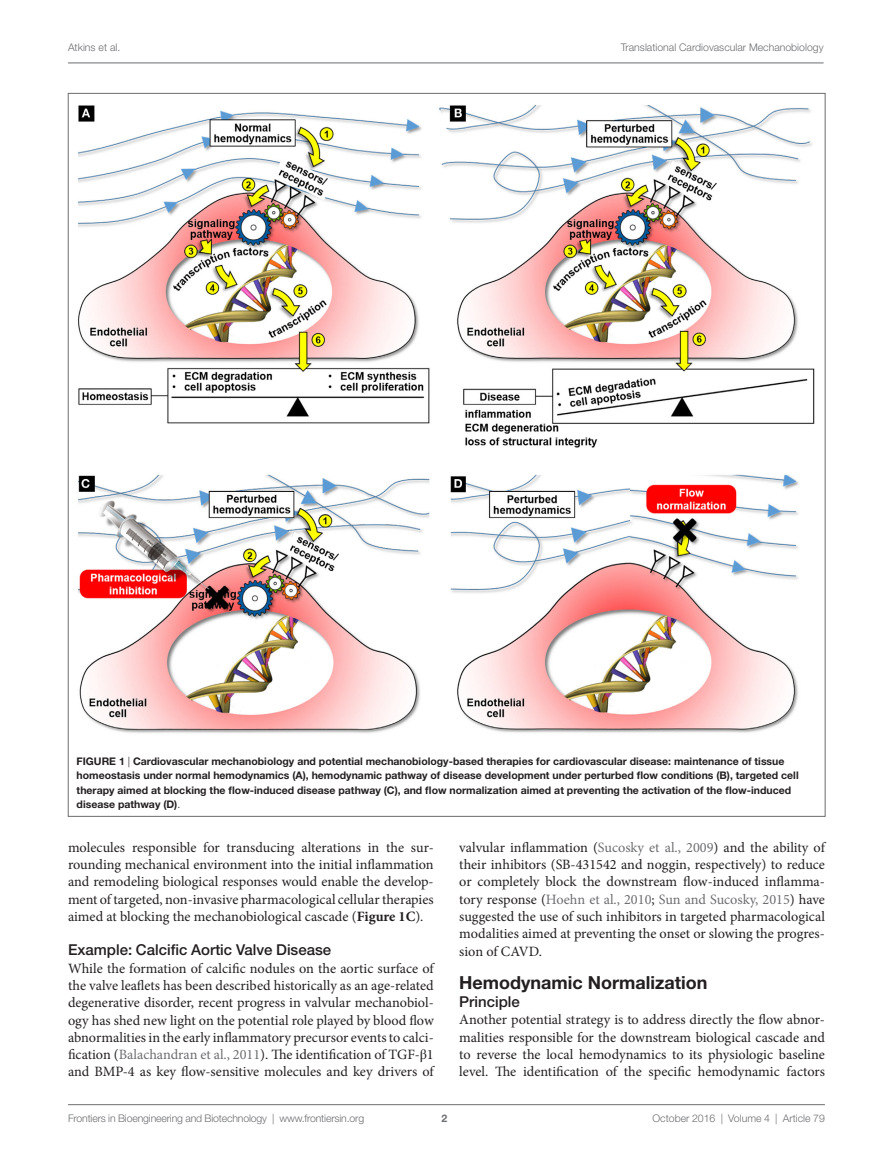
<style>
.page{position:relative;width:893px;height:1170px;background:#fff}
.page>*{position:absolute;margin:0;border:0;box-sizing:border-box;transform-origin:0 0}
.t1{font:700 18px "Helvetica Neue LT Std";color:#231f20}
.t2{font:500 15px "Helvetica Neue LT Std";color:#231f20}
.t3{font:14.25px/17.2px "Minion Pro";color:#231f20;text-align:justify}
.t4{font:700 10.5px/14.2px "Helvetica Neue LT Std";color:#231f20}
.t5{font:300 10.5px "Helvetica Neue LT Std";color:#6c6d70}
.t6{font:700 10.5px "Helvetica Neue LT Std";color:#6c6d70}
.s1{font-weight:300}
.s2{font-weight:700}
.s3{color:#6c6d70}
.s4{font-family:"STIX General"}
</style>
<div class="page">
<img style="left:78px;top:105px;width:737px;height:628px">
<hr style="left:68px;top:63px;width:756px;height:1px;background:#6c6d70">
<hr style="left:68px;top:1104px;width:757px;height:1px;background:#6c6d70">
<p class="t5" style="left:68px;top:41px;width:54px">Atkins et al.</p>
<p class="t5" style="left:621px;top:41px;width:204px">Translational Cardiovascular Mechanobiology</p>
<p class="t4" style="left:77px;top:754px;width:723px;text-indent:42px">1 <span class="s1">|</span> Cardiovascular mechanobiology and potential mechanobiology-based therapies for cardiovascular disease: maintenance of tissue homeostasis under normal hemodynamics (A), hemodynamic pathway of disease development under perturbed flow conditions (B), targeted cell therapy aimed at blocking the flow-induced disease pathway (C), and flow normalization aimed at preventing the activation of the flow-induced disease pathway (D)<span class="s1">.</span></p>
<p class="t4" style="left:77px;top:754px;width:18px">Figure</p>
<p class="t3" style="left:68px;top:838px;width:367px">molecules responsible for transducing alterations in the sur&shy;rounding mechanical environment into the initial inflammation and remodeling biological responses would enable the develop&shy;ment of targeted, non-invasive pharmacological cellular therapies aimed at blocking the mechanobiological cascade (<span class="s2">Figure 1C</span>).</p>
<p class="t2" style="left:68px;top:941px;width:265px">Example: Calcific Aortic Valve Disease</p>
<p class="t3" style="left:68px;top:959px;width:367px">While the formation of calcific nodules on the aortic surface of the valve leaflets has been described historically as an age-related degenerative disorder, recent progress in valvular mechanobiol&shy;ogy has shed new light on the potential role played by blood flow abnormalities in the early inflammatory precursor events to calci&shy;fication (<span class="s3">Balachandran et al., 2011</span>). The identification of TGF-<span class="s4">β</span>1 and BMP-4 as key flow-sensitive molecules and key drivers of</p>
<p class="t3" style="left:459px;top:838px;width:367px">valvular inflammation (<span class="s3">Sucosky et al., 2009</span>) and the ability of their inhibitors (SB-431542 and noggin, respectively) to reduce or completely block the downstream flow-induced inflamma&shy;tory response (<span class="s3">Hoehn et al., 2010</span>; <span class="s3">Sun and Sucosky, 2015</span>) have suggested the use of such inhibitors in targeted pharmacological modalities aimed at preventing the onset or slowing the progres&shy;sion of CAVD.</p>
<p class="t1" style="left:459px;top:971px;width:250px">Hemodynamic Normalization</p>
<p class="t2" style="left:459px;top:992px;width:62px">Principle</p>
<p class="t3" style="left:459px;top:1011px;width:367px">Another potential strategy is to address directly the flow abnor&shy;malities responsible for the downstream biological cascade and to reverse the local hemodynamics to its physiologic baseline level. The identification of the specific hemodynamic factors</p>
<p class="t5" style="left:68px;top:1111px;width:298px">Frontiers in Bioengineering and Biotechnology | www.frontiersin.org</p>
<p class="t5" style="left:652px;top:1111px;width:174px">October 2016 | Volume 4 | Article 79</p>
<p class="t6" style="left:441px;top:1111px;width:7px">2</p>
</div>
